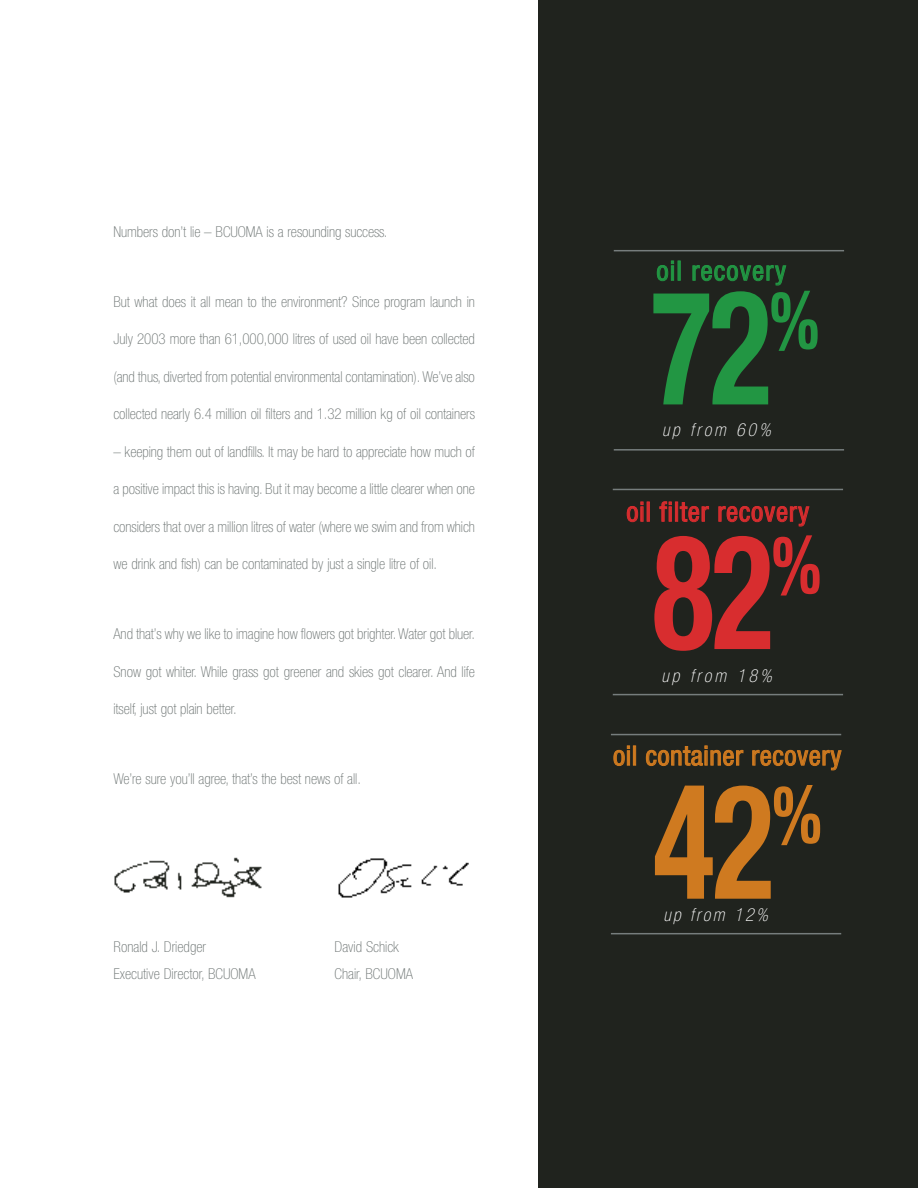
<style>
.page{position:relative;width:918px;height:1188px;background:#fff}
.page>*{position:absolute;margin:0;border:0;box-sizing:border-box;transform-origin:0 0}
.t1{font:700 condensed 159.75px "Helvetica Neue";color:#d82d2f;scale:.8 1}
.t2{font:700 condensed 159.75px "Helvetica Neue";color:#cf7a20;scale:.8 1}
.t3{font:700 condensed 159.75px "Helvetica Neue";color:#229643;scale:.8 1}
.t4{font:condensed 27px "Helvetica Neue";letter-spacing:.02em;color:#cf7a20}
.t5{font:condensed 27px "Helvetica Neue";letter-spacing:.03em;color:#d82d2f}
.t6{font:condensed 27px "Helvetica Neue";letter-spacing:.045em;color:#229643}
.t7{font:italic 100 condensed 18px "Helvetica Neue";color:#fff}
.t8{font:100 condensed 15px/27px "Helvetica Neue";letter-spacing:-.005em;color:#6c7372}
</style>
<div class="page">
<img style="left:114px;top:857px;width:148px;height:41px">
<img style="left:338px;top:858px;width:131px;height:40px">
<div style="left:539px;top:0;width:379px;height:1188px;background:#20231e"></div>
<hr style="left:614px;top:250px;width:230px;height:1px;background:#767d7d">
<hr style="left:614px;top:449px;width:230px;height:2px;background:#767d7d">
<hr style="left:613px;top:489px;width:230px;height:1px;background:#767d7d">
<hr style="left:613px;top:694px;width:230px;height:1px;background:#767d7d">
<hr style="left:611px;top:734px;width:230px;height:1px;background:#767d7d">
<hr style="left:611px;top:933px;width:230px;height:1px;background:#767d7d">
<p class="t8" style="left:114px;top:219px;width:275px">Numbers don’t lie – BCUOMA is a resounding success.</p>
<p class="t8" style="left:114px;top:289px;width:363px">But what does it all mean to the environment? Since program launch in</p>
<p class="t8" style="left:114px;top:327px;width:363px">July 2003 more than 61,000,000 litres of used oil have been collected</p>
<p class="t8" style="left:114px;top:364px;width:363px">(and thus, diverted from potential environmental contamination). We’ve also</p>
<p class="t8" style="left:114px;top:402px;width:363px">collected nearly 6.4 million oil filters and 1.32 million kg of oil containers</p>
<p class="t8" style="left:114px;top:439px;width:363px">– keeping them out of landfills. It may be hard to appreciate how much of</p>
<p class="t8" style="left:114px;top:477px;width:363px">a positive impact this is having. But it may become a little clearer when one</p>
<p class="t8" style="left:114px;top:514px;width:363px">considers that over a million litres of water (where we swim and from which</p>
<p class="t8" style="left:114px;top:552px;width:325px">we drink and fish) can be contaminated by just a single litre of oil.</p>
<p class="t8" style="left:114px;top:622px;width:363px">And that’s why we like to imagine how flowers got brighter. Water got bluer.</p>
<p class="t8" style="left:114px;top:659px;width:363px">Snow got whiter. While grass got greener and skies got clearer. And life</p>
<p class="t8" style="left:114px;top:697px;width:125px">itself, just got plain better.</p>
<p class="t8" style="left:114px;top:767px;width:249px">We’re sure you’ll agree, that’s the best news of all.</p>
<p class="t8" style="left:114px;top:935px;width:144px">Ronald J. Driedger<br>Executive Director, BCUOMA</p>
<p class="t8" style="left:335px;top:935px;width:80px">David Schick<br>Chair, BCUOMA</p>
<h2 class="t6" style="left:657px;top:261px;width:131px">oil recovery</h2>
<h1 class="t3" style="left:651px;top:291px;width:212px">72<sup>%</sup></h1>
<p class="t7" style="left:662px;top:423px;width:114px">up from 60%</p>
<h2 class="t5" style="left:626px;top:502px;width:184px">oil filter recovery</h2>
<h1 class="t1" style="left:653px;top:535px;width:212px">82<sup>%</sup></h1>
<p class="t7" style="left:661px;top:669px;width:116px">up from 18%</p>
<h2 class="t4" style="left:613px;top:746px;width:230px">oil container recovery</h2>
<h1 class="t2" style="left:653px;top:785px;width:212px">42<sup>%</sup></h1>
<p class="t7" style="left:664px;top:908px;width:110px">up from 12%</p>
</div>
